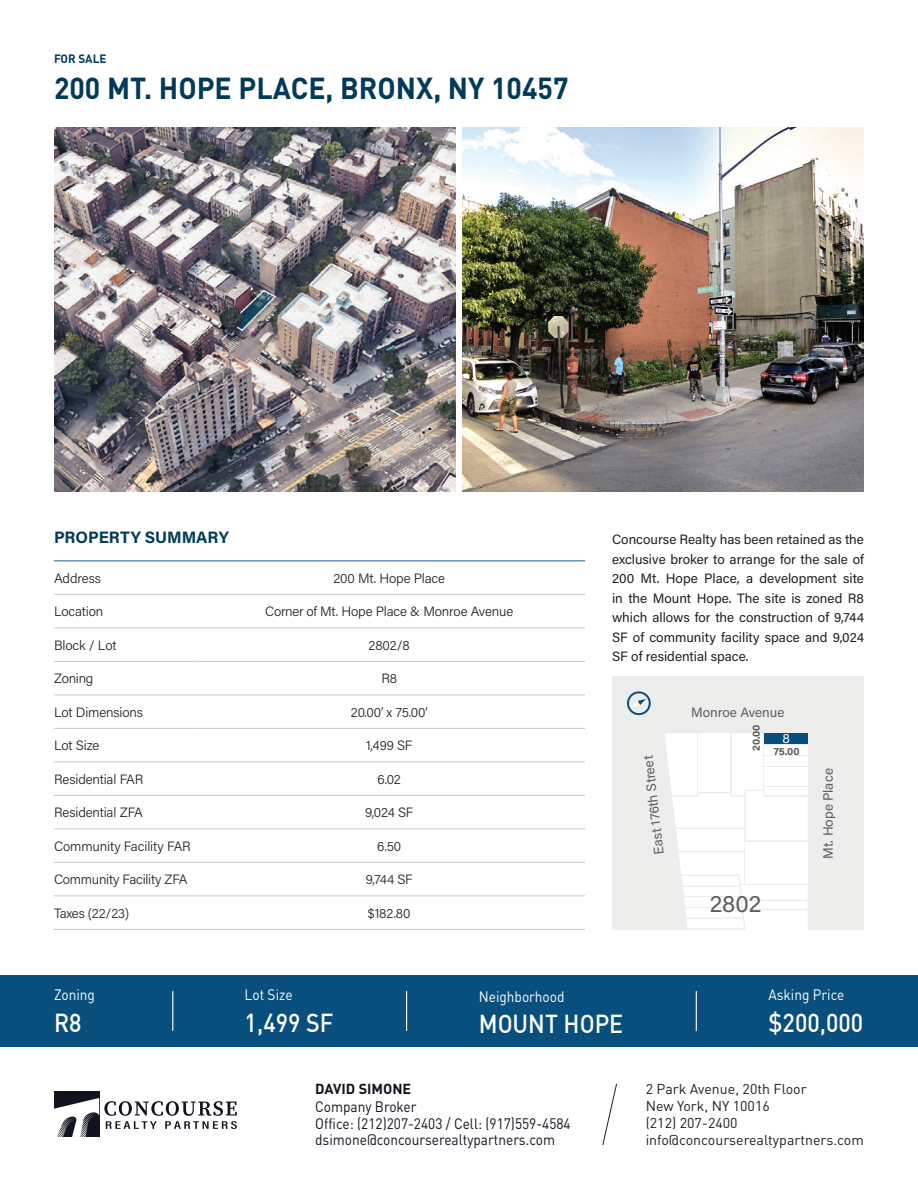
<style>
.page{position:relative;width:918px;height:1188px;background:#fff}
.page>*{position:absolute;margin:0;border:0;box-sizing:border-box;transform-origin:0 0}
.t1{font:700 30px "DIN";color:#023b5a;scale:.95 1}
.t2{font:500 25.5px "DIN";color:#fff;scale:.91 1}
.t3{font:24px "Acumin Pro";color:#5d5e60}
.t4{font:700 16.5px "Acumin Pro";color:#023b5a}
.t5{font:15px/16.5px "DIN";color:#11131e;scale:.91 1}
.t6{font:15px "DIN";color:#fff;scale:.91 1}
.t7{font:700 14.4px "DIN";color:#11131e}
.t8{font:14.1px/17px "DIN";color:#231f20}
.t9{font:300 13.5px "Acumin Pro";letter-spacing:-.01em;color:#231f20}
.t10{font:13.5px/19.5px "Acumin Pro";color:#231f20;text-align:justify}
.t11{font:13.5px "Acumin Pro";color:#5d5e60}
.t12{font:13.5px "Acumin Pro";color:#fff}
.t13{font:700 12px "DIN";color:#023b5a}
.t14{font:700 10.5px "Acumin Pro";color:#57585a}
</style>
<div class="page">
<svg style="left:602px;top:1083px;width:15px;height:62px"></svg>
<div style="left:54px;top:1092px;width:45px;height:45px;background:#11131e"></div>
<svg style="left:54px;top:1098px;width:183px;height:39px"></svg>
<img style="left:54px;top:127px;width:401px;height:364px">
<div style="left:612px;top:676px;width:252px;height:254px;background:#ededec"></div>
<svg style="left:665px;top:733px;width:143px;height:197px"></svg>
<svg style="left:627px;top:691px;width:24px;height:25px"></svg>
<hr style="left:194px;top:561px;width:391px;height:1px;background:#175d9e">
<hr style="left:194px;top:594px;width:391px;height:1px;background:#c7c8ca">
<hr style="left:194px;top:628px;width:391px;height:1px;background:#c7c8ca">
<hr style="left:54px;top:561px;width:140px;height:1px;background:#175d9e">
<hr style="left:54px;top:594px;width:140px;height:1px;background:#c7c8ca">
<hr style="left:54px;top:628px;width:140px;height:1px;background:#c7c8ca">
<hr style="left:54px;top:661px;width:140px;height:1px;background:#c7c8ca">
<hr style="left:54px;top:695px;width:140px;height:1px;background:#c7c8ca">
<hr style="left:54px;top:829px;width:140px;height:1px;background:#c7c8ca">
<hr style="left:54px;top:862px;width:140px;height:1px;background:#c7c8ca">
<hr style="left:54px;top:896px;width:140px;height:1px;background:#c7c8ca">
<hr style="left:54px;top:929px;width:140px;height:1px;background:#c7c8ca">
<hr style="left:54px;top:728px;width:140px;height:1px;background:#c7c8ca">
<hr style="left:54px;top:762px;width:140px;height:1px;background:#c7c8ca">
<hr style="left:54px;top:795px;width:140px;height:1px;background:#c7c8ca">
<hr style="left:194px;top:695px;width:391px;height:1px;background:#c7c8ca">
<hr style="left:194px;top:661px;width:391px;height:1px;background:#c7c8ca">
<hr style="left:194px;top:728px;width:391px;height:1px;background:#c7c8ca">
<hr style="left:194px;top:762px;width:391px;height:1px;background:#c7c8ca">
<hr style="left:194px;top:795px;width:391px;height:1px;background:#c7c8ca">
<hr style="left:194px;top:829px;width:391px;height:1px;background:#c7c8ca">
<hr style="left:194px;top:862px;width:391px;height:1px;background:#c7c8ca">
<hr style="left:194px;top:896px;width:391px;height:1px;background:#c7c8ca">
<hr style="left:194px;top:929px;width:391px;height:1px;background:#c7c8ca">
<div style="left:0;top:975px;width:918px;height:72px;background:#094f7d"></div>
<hr style="left:696px;top:991px;width:1px;height:40px;background:#fff">
<hr style="left:406px;top:991px;width:1px;height:40px;background:#fff">
<hr style="left:172px;top:991px;width:1px;height:40px;background:#fff">
<img style="left:463px;top:127px;width:401px;height:364px">
<p class="t13" style="left:54px;top:51px;width:54px">FOR SALE</p>
<h1 class="t1" style="left:54px;top:69px;width:543px">200 MT. HOPE PLACE, BRONX, NY 10457</h1>
<p class="t4" style="left:54px;top:526px;width:176px">PROPERTY SUMMARY</p>
<p class="t9" style="left:54px;top:569px;width:49px">Address</p>
<p class="t9" style="left:333px;top:569px;width:113px">200 Mt. Hope Place</p>
<p class="t9" style="left:54px;top:602px;width:51px">Location</p>
<p class="t9" style="left:265px;top:602px;width:250px">Corner of Mt. Hope Place &amp; Monroe Avenue</p>
<p class="t9" style="left:54px;top:636px;width:64px">Block / Lot</p>
<p class="t9" style="left:369px;top:636px;width:43px">2802/8</p>
<p class="t9" style="left:54px;top:669px;width:41px">Zoning</p>
<p class="t9" style="left:381px;top:669px;width:17px">R8</p>
<p class="t9" style="left:54px;top:703px;width:91px">Lot Dimensions</p>
<p class="t9" style="left:351px;top:703px;width:78px">20.00’ x 75.00’</p>
<p class="t9" style="left:54px;top:736px;width:47px">Lot Size</p>
<p class="t9" style="left:366px;top:736px;width:48px">1,499 SF</p>
<p class="t9" style="left:54px;top:770px;width:91px">Residential FAR</p>
<p class="t9" style="left:378px;top:770px;width:25px">6.02</p>
<p class="t9" style="left:54px;top:803px;width:91px">Residential ZFA</p>
<p class="t9" style="left:365px;top:803px;width:50px">9,024 SF</p>
<p class="t9" style="left:54px;top:837px;width:138px">Community Facility FAR</p>
<p class="t9" style="left:377px;top:837px;width:26px">6.50</p>
<p class="t9" style="left:54px;top:870px;width:135px">Community Facility ZFA</p>
<p class="t9" style="left:366px;top:870px;width:49px">9,744 SF</p>
<p class="t9" style="left:54px;top:904px;width:77px">Taxes (22/23)</p>
<p class="t9" style="left:368px;top:904px;width:44px">$182.80</p>
<p class="t10" style="left:612px;top:529px;width:254px">Concourse Realty has been retained as the exclusive broker to arrange for the sale of 200 Mt. Hope Place, a development site in the Mount Hope. The site is zoned R8 which allows for the construction of 9,744<br>SF of community facility space and 9,024<br>SF of residential space.</p>
<p class="t11" style="left:649px;top:855px;width:101px;rotate:-96deg">East 176th Street</p>
<p class="t11" style="left:691px;top:702px;width:95px">Monroe Avenue</p>
<p class="t14" style="left:749px;top:751px;width:28px;rotate:-90deg">20.00</p>
<p class="t12" style="left:782px;top:729px;width:9px">8</p>
<p class="t14" style="left:774px;top:744px;width:27px">75.00</p>
<h3 class="t3" style="left:710px;top:887px;width:53px">2802</h3>
<p class="t11" style="left:819px;top:859px;width:92px;rotate:-90deg">Mt. Hope Place</p>
<p class="t6" style="left:54px;top:986px;width:47px">Zoning</p>
<h2 class="t2" style="left:54px;top:1006px;width:32px">R8</h2>
<p class="t6" style="left:245px;top:986px;width:54px">Lot Size</p>
<h2 class="t2" style="left:245px;top:1006px;width:99px">1,499 SF</h2>
<p class="t6" style="left:479px;top:987px;width:96px">Neighborhood</p>
<h2 class="t2" style="left:479px;top:1008px;width:160px">MOUNT HOPE</h2>
<p class="t7" style="left:315px;top:1079px;width:98px">DAVID SIMONE</p>
<p class="t5" style="left:315px;top:1098px;width:282px">Company Broker<br>Office: (212)207-2403 / Cell: (917)559-4584 dsimone@concourserealtypartners.com</p>
<p class="t6" style="left:769px;top:986px;width:85px">Asking Price</p>
<h2 class="t2" style="left:769px;top:1006px;width:105px">$200,000</h2>
<p class="t8" style="left:646px;top:1080px;width:220px">2 Park Avenue, 20th Floor<br>New York, NY 10016<br>(212) 207-2400 info@concourserealtypartners.com</p>
</div>
